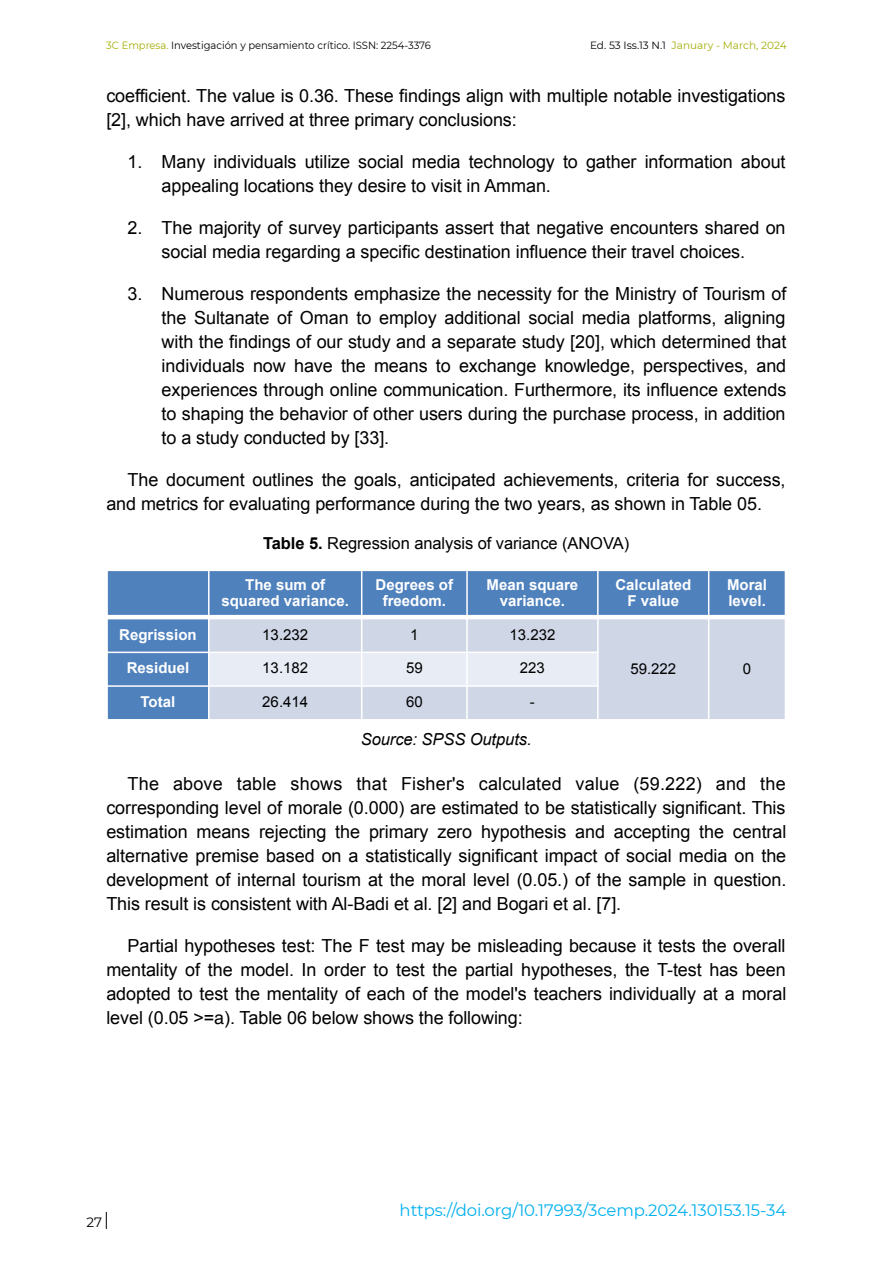
<style>
.page{position:relative;width:893px;height:1263px;background:#fff}
.page>*{position:absolute;margin:0;border:0;box-sizing:border-box;transform-origin:0 0}
.t1{font:18px/24px "Arial";letter-spacing:-.005em;color:#000}
.t2{font:16.5px "Montserrat";letter-spacing:-.005em;color:#00b0f0}
.t3{font:16.5px "Arial";letter-spacing:-.005em;color:#000}
.t4{font:italic 16.5px "Arial";letter-spacing:-.005em;color:#000}
.t5{font:700 15px/16.5px "Arial";color:#fff;text-align:center}
.t6{font:15px "Arial";color:#000}
.t7{font:13.5px "Montserrat";color:#000}
.t8{font:10.5px "Montserrat";color:#000;scale:.95 1}
.t9{font:10.5px "Montserrat";color:#a3ad03}
.s1{color:#a3ad03}
.s2{color:#000}
.s3{font-weight:700}
.s4{font-family:"Helvetica"}
</style>
<div class="page">
<div style="left:107px;top:570px;width:102px;height:47px;background:#4f81bd"></div>
<div style="left:209px;top:570px;width:153px;height:47px;background:#4f81bd"></div>
<div style="left:362px;top:570px;width:105px;height:47px;background:#4f81bd"></div>
<div style="left:467px;top:570px;width:131px;height:47px;background:#4f81bd"></div>
<div style="left:598px;top:570px;width:111px;height:47px;background:#4f81bd"></div>
<div style="left:709px;top:570px;width:76px;height:47px;background:#4f81bd"></div>
<div style="left:107px;top:617px;width:102px;height:35px;background:#4f81bd"></div>
<div style="left:209px;top:617px;width:153px;height:35px;background:#cfd7e7"></div>
<div style="left:362px;top:617px;width:105px;height:35px;background:#cfd7e7"></div>
<div style="left:467px;top:617px;width:131px;height:35px;background:#cfd7e7"></div>
<div style="left:598px;top:617px;width:111px;height:103px;background:#cfd7e7"></div>
<div style="left:709px;top:617px;width:76px;height:103px;background:#cfd7e7"></div>
<div style="left:107px;top:652px;width:102px;height:34px;background:#4f81bd"></div>
<div style="left:209px;top:652px;width:153px;height:34px;background:#e8ecf4"></div>
<div style="left:362px;top:652px;width:105px;height:34px;background:#e8ecf4"></div>
<div style="left:467px;top:652px;width:131px;height:34px;background:#e8ecf4"></div>
<div style="left:107px;top:686px;width:102px;height:34px;background:#4f81bd"></div>
<div style="left:209px;top:686px;width:153px;height:34px;background:#cfd7e7"></div>
<div style="left:362px;top:686px;width:105px;height:34px;background:#cfd7e7"></div>
<div style="left:467px;top:686px;width:131px;height:34px;background:#cfd7e7"></div>
<hr style="left:361px;top:570px;width:1px;height:47px;background:#fff">
<hr style="left:361px;top:617px;width:1px;height:103px;background:#fff">
<hr style="left:466px;top:570px;width:2px;height:47px;background:#fff">
<hr style="left:466px;top:617px;width:2px;height:103px;background:#fff">
<hr style="left:597px;top:570px;width:2px;height:47px;background:#fff">
<hr style="left:597px;top:617px;width:2px;height:103px;background:#fff">
<hr style="left:708px;top:570px;width:1px;height:47px;background:#fff">
<hr style="left:708px;top:617px;width:1px;height:103px;background:#fff">
<hr style="left:106px;top:652px;width:103px;height:1px;background:#fff">
<hr style="left:209px;top:652px;width:390px;height:1px;background:#fff">
<hr style="left:106px;top:685px;width:103px;height:2px;background:#fff">
<hr style="left:209px;top:685px;width:390px;height:2px;background:#fff">
<hr style="left:208px;top:570px;width:1px;height:47px;background:#fff">
<hr style="left:208px;top:617px;width:1px;height:103px;background:#fff">
<hr style="left:106px;top:615px;width:680px;height:4px;background:#fff">
<hr style="left:106px;top:570px;width:2px;height:47px;background:#fff">
<hr style="left:106px;top:617px;width:2px;height:103px;background:#fff">
<hr style="left:106px;top:570px;width:680px;height:1px;background:#fff">
<hr style="left:106px;top:719px;width:103px;height:1px;background:#fff">
<hr style="left:209px;top:719px;width:577px;height:1px;background:#fff">
<svg style="left:106px;top:1212px;width:1px;height:17px"></svg>
<p class="t8" style="left:106px;top:38px;width:343px"><span class="s1">3C Empresa.</span> Investigación y pensamiento crítico. ISSN: 2254-3376</p>
<p class="t9" style="left:590px;top:38px;width:198px"><span class="s2">Ed. 53 Iss.13 N.1</span> January - March, 2024</p>
<p class="t1" style="left:106px;top:84px;width:681px">coefficient. The value is 0.36. These findings align with multiple notable investigations [2], which have arrived at three primary conclusions:</p>
<p class="t1" style="left:162px;top:150px;width:625px;text-indent:-34px">1. Many individuals utilize social media technology to gather information about appealing locations they desire to visit in Amman.</p>
<p class="t1" style="left:128px;top:216px;width:659px;text-align:center">2. The majority of survey participants assert that negative encounters shared on social media regarding a specific destination influence their travel choices.</p>
<p class="t1" style="left:162px;top:282px;width:626px;text-align:justify;text-indent:-34px">3. Numerous respondents emphasize the necessity for the Ministry of Tourism of the Sultanate of Oman to employ additional social media platforms, aligning with the findings of our study and a separate study [20], which determined that individuals now have the means to exchange knowledge, perspectives, and experiences through online communication. Furthermore, its influence extends to shaping the behavior of other users during the purchase process, in addition to a study conducted by [33].</p>
<p class="t1" style="left:106px;top:468px;width:681px;text-indent:21px">The document outlines the goals, anticipated achievements, criteria for success, and metrics for evaluating performance during the two years, as shown in Table 05.</p>
<p class="t3" style="left:263px;top:532px;width:368px"><span class="s3">Table 5.</span> Regression analysis of variance (ANOVA)</p>
<p class="t5" style="left:221px;top:577px;width:129px">The sum of squared variance.</p>
<p class="t5" style="left:376px;top:577px;width:79px">Degrees of freedom.</p>
<p class="t5" style="left:487px;top:577px;width:93px">Mean square variance.</p>
<p class="t5" style="left:615px;top:577px;width:77px">Calculated<br>F value</p>
<p class="t5" style="left:727px;top:577px;width:42px;text-align:left">Moral level.</p>
<p class="t5" style="left:119px;top:627px;width:79px">Regrission</p>
<p class="t6" style="left:262px;top:625px;width:47px">13.232</p>
<p class="t6" style="left:410px;top:625px;width:10px">1</p>
<p class="t6" style="left:509px;top:625px;width:47px">13.232</p>
<p class="t5" style="left:127px;top:660px;width:64px">Residuel</p>
<p class="t6" style="left:262px;top:658px;width:47px">13.182</p>
<p class="t6" style="left:406px;top:658px;width:18px">59</p>
<p class="t6" style="left:520px;top:658px;width:27px">223</p>
<p class="t6" style="left:630px;top:659px;width:47px">59.222</p>
<p class="t6" style="left:743px;top:659px;width:10px">0</p>
<p class="t5" style="left:141px;top:694px;width:36px">Total</p>
<p class="t6" style="left:262px;top:692px;width:47px">26.414</p>
<p class="t6" style="left:406px;top:692px;width:18px">60</p>
<p class="t6" style="left:530px;top:692px;width:6px">-</p>
<p class="t4" style="left:361px;top:728px;width:172px">Source: SPSS Outputs.</p>
<p class="t1" style="left:106px;top:771px;width:682px;text-align:justify;text-indent:21px">The above table shows that Fisher's calculated value (59.222) and the corresponding level of morale (0.000) are estimated to be statistically significant. This estimation means rejecting the primary zero hypothesis and accepting the central alternative premise based on a statistically significant impact of social media on the development of internal tourism at the moral level (0.05.) of the sample in question.<br>This result is consistent with Al-Badi et al. [2] and Bogari et al. [7].</p>
<p class="t1" style="left:106px;top:933px;width:681px;text-align:justify;text-indent:21px">Partial hypotheses test: The F test may be misleading because it tests the overall mentality of the model. In order to test the partial hypotheses, the T-test has been adopted to test the mentality of each of the model's teachers individually at a moral level (0.05 &gt;=<span class="s4">a</span>). Table 06 below shows the following:</p>
<p class="t7" style="left:86px;top:1213px;width:17px">27</p>
<p class="t2" style="left:400px;top:1199px;width:388px">https://doi.org/10.17993/3cemp.2024.130153.15-34</p>
</div>
